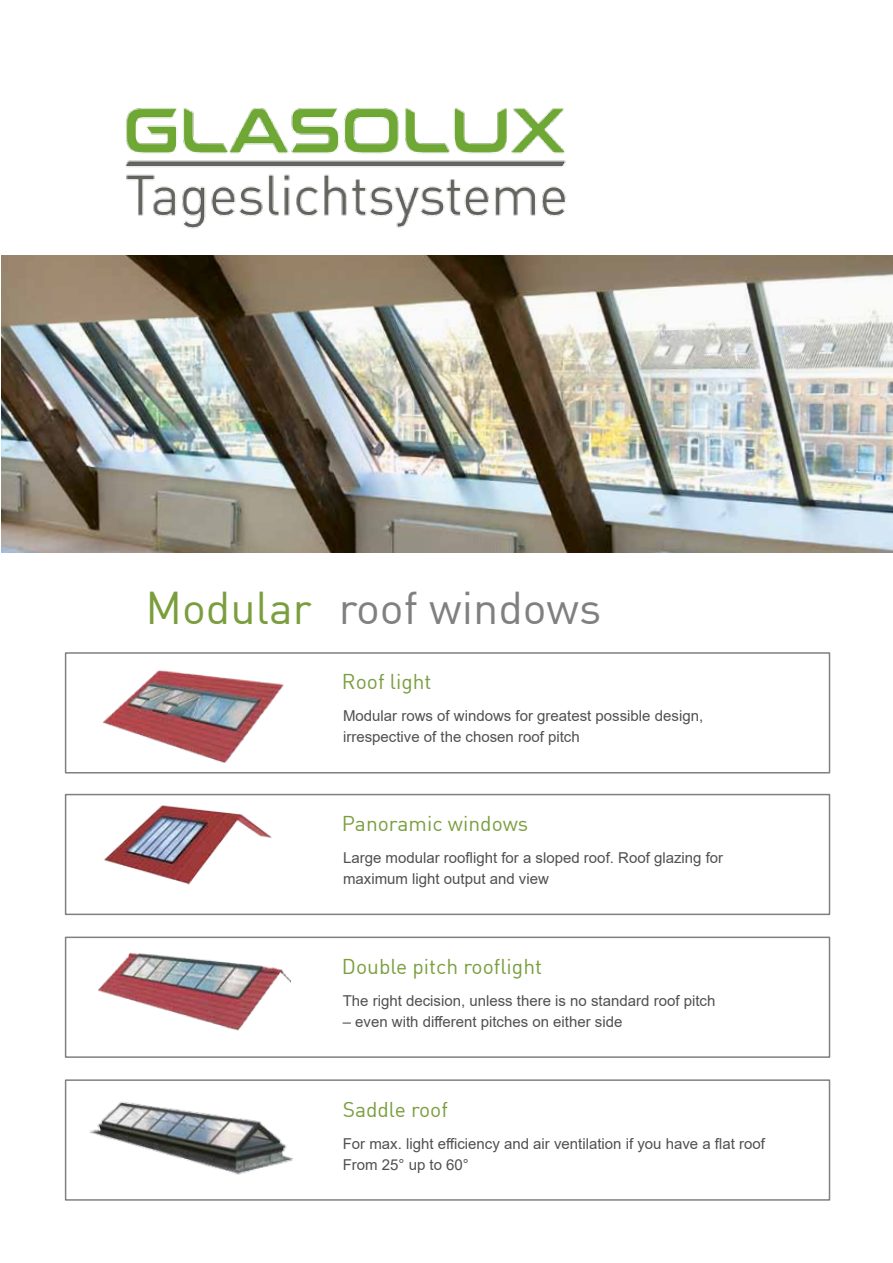
<style>
.page{position:relative;width:893px;height:1263px;background:#fff}
.page>*{position:absolute;margin:0;border:0;box-sizing:border-box;transform-origin:0 0}
.t1{font:45px "DIN";color:#808080}
.t2{font:21px "DIN";color:#7a9e3e}
.t3{font:15px/21px "Arial";color:#505050}
.s1{color:#7a9e3e}
</style>
<div class="page">
<div style="left:65px;top:1079px;width:765px;height:122px;border:2px solid #808080"></div>
<img style="left:125px;top:108px;width:441px;height:121px">
<img style="left:64px;top:1096px;width:244px;height:104px">
<div style="left:65px;top:794px;width:765px;height:121px;border:2px solid #808080"></div>
<div style="left:65px;top:936px;width:765px;height:122px;border:2px solid #808080"></div>
<img style="left:1px;top:256px;width:892px;height:296px">
<div style="left:65px;top:652px;width:765px;height:121px;border:2px solid #808080"></div>
<img style="left:104px;top:805px;width:168px;height:80px">
<img style="left:102px;top:670px;width:182px;height:93px">
<img style="left:89px;top:952px;width:201px;height:106px">
<h1 class="t1" style="left:145px;top:579px;width:458px"><span class="s1">Modular</span> roof windows</h1>
<h2 class="t2" style="left:342px;top:669px;width:91px">Roof light</h2>
<p class="t3" style="left:343px;top:705px;width:362px">Modular rows of windows for greatest possible design, irrespective of the chosen roof pitch</p>
<h2 class="t2" style="left:342px;top:810px;width:188px">Panoramic windows</h2>
<p class="t3" style="left:343px;top:847px;width:382px">Large modular rooflight for a sloped roof. Roof glazing for maximum light output and view</p>
<h2 class="t2" style="left:342px;top:953px;width:202px">Double pitch rooflight</h2>
<p class="t3" style="left:343px;top:990px;width:374px">The right decision, unless there is no standard roof pitch</p>
<p class="t3" style="left:343px;top:1011px;width:281px">– even with different pitches on either side</p>
<h2 class="t2" style="left:343px;top:1096px;width:107px">Saddle roof</h2>
<p class="t3" style="left:343px;top:1133px;width:424px">For max. light efficiency and air ventilation if you have a flat roof<br>From 25° up to 60°</p>
</div>
